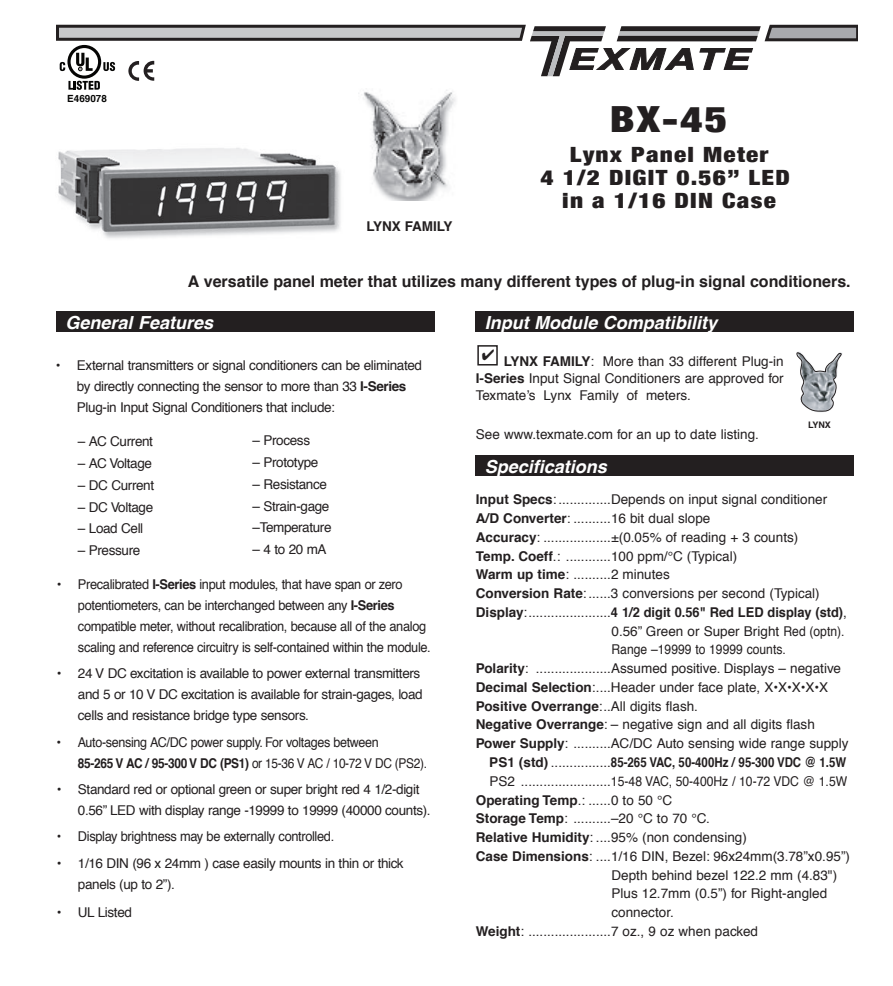
<style>
.page{position:relative;width:893px;height:986px;background:#fff}
.page>*{position:absolute;margin:0;border:0;box-sizing:border-box;transform-origin:0 0}
.t1{font:900 condensed 36px "Helvetica Neue";color:#231f20;scale:1.2 1}
.t2{font:900 condensed 21px/22.5px "Helvetica Neue";letter-spacing:.05em;color:#231f20;text-align:center;scale:1.2 1}
.t3{font:italic 700 18px "Helvetica";color:#fff}
.t4{font:700 16.05px "Helvetica";color:#231f20}
.t5{font:13.5px/21px "Helvetica";letter-spacing:-.025em;color:#231f20}
.t6{font:13.5px "Helvetica";color:#231f20}
.t7{font:700 13.5px "Helvetica";color:#231f20}
.t8{font:13.5px "Helvetica";letter-spacing:-.025em;color:#231f20;scale:.95 1}
.t9{font:13.5px "Helvetica";color:#231f20;scale:.9 1}
.t10{font:700 9.9px "Helvetica";color:#050504}
.t11{font:700 9px "Helvetica";color:#231f20}
.s1{font-weight:700}
.s2{font-weight:400}
</style>
<div class="page">
<img style="left:58px;top:148px;width:283px;height:91px">
<svg style="left:796px;top:352px;width:45px;height:60px"></svg>
<img style="left:358px;top:90px;width:98px;height:111px">
<div style="left:56px;top:311px;width:378px;height:21px;background:#231f20"></div>
<div style="left:474px;top:454px;width:379px;height:21px;background:#231f20"></div>
<div style="left:474px;top:311px;width:379px;height:21px;background:#231f20"></div>
<div style="left:477px;top:345px;width:20px;height:20px;border:2px solid #231f20"></div>
<svg style="left:56px;top:24px;width:801px;height:66px"></svg>
<p class="t10" style="left:67px;top:91px;width:41px">E469078</p>
<p class="t7" style="left:366px;top:215px;width:88px">LYNX FAMILY</p>
<h1 class="t1" style="left:609px;top:90px;width:99px">BX-45</h1>
<h2 class="t2" style="left:540px;top:142px;width:209px">Lynx Panel Meter<br>4 1/2 DIGIT 0.56” LED in a 1/16 DIN Case</h2>
<p class="t4" style="left:188px;top:268px;width:664px">A versatile panel meter that utilizes many different types of plug-in signal conditioners.</p>
<h3 class="t3" style="left:65px;top:308px;width:149px">General Features</h3>
<p class="t5" style="left:77px;top:355px;width:346px;text-indent:-21px">• External transmitters or signal conditioners can be eliminated by directly connecting the sensor to more than 33 <span class="s1">I-Series<br></span>Plug-in Input Signal Conditioners that include:</p>
<p class="t5" style="left:252px;top:430px;width:59px">– Process</p>
<p class="t5" style="left:252px;top:452px;width:67px">– Prototype</p>
<p class="t5" style="left:252px;top:473px;width:76px">– Resistance</p>
<p class="t5" style="left:252px;top:495px;width:80px;line-height:21.9px">– Strain-gage –Temperature –4to20mA</p>
<p class="t5" style="left:78px;top:573px;width:354px;text-indent:-21px">• Precalibrated <span class="s1">I-Series</span> input modules, that have span or zero potentiometers, can be interchanged between any <span class="s1">I-Series </span>compatible meter, without recalibration, because all of the analog scaling and reference circuitry is self-contained within the module.</p>
<p class="t5" style="left:78px;top:663px;width:346px;text-indent:-21px">• 24 V DC excitation is available to power external transmitters and 5 or 10 V DC excitation is available for strain-gages, load cells and resistance bridge type sensors.</p>
<p class="t5" style="left:78px;top:731px;width:350px;text-indent:-21px">• Auto-sensing AC/DC power supply. For voltages between<br><span class="s1">85-265 V AC / 95-300 V DC (PS1)</span> or 15-36 V AC / 10-72 V DC (PS2).</p>
<p class="t5" style="left:78px;top:779px;width:354px;text-indent:-21px">• Standard red or optional green or super bright red 4 1/2-digit<br>0.56” LED with display range -19999 to 19999 (40000 counts).</p>
<p class="t8" style="left:57px;top:826px;width:293px">• Display brightness may be externally controlled.</p>
<p class="t5" style="left:57px;top:852px;width:348px">• 1/16 DIN (96 x 24mm ) case easily mounts in thin or thick</p>
<p class="t5" style="left:57px;top:901px;width:77px">• UL Listed</p>
<p class="t5" style="left:78px;top:431px;width:77px">– AC Current</p>
<p class="t5" style="left:78px;top:453px;width:76px">– AC Voltage</p>
<p class="t5" style="left:78px;top:474px;width:78px">– DC Current</p>
<p class="t5" style="left:78px;top:496px;width:77px">– DC Voltage</p>
<p class="t5" style="left:78px;top:518px;width:67px">– Load Cell</p>
<p class="t5" style="left:78px;top:540px;width:64px">– Pressure</p>
<p class="t5" style="left:78px;top:873px;width:98px">panels (up to 2”).</p>
<h3 class="t3" style="left:484px;top:308px;width:234px">Input Module Compatibility</h3>
<p class="t5" style="left:475px;top:352px;width:309px;line-height:17.2px;text-align:justify;text-indent:28px"><span class="s1">LYNX FAMILY</span>: More than 33 different Plug-in <span class="s1">I-Series</span> Input Signal Conditioners are approved for Texmateʼs Lynx Family of meters.</p>
<p class="t6" style="left:475px;top:423px;width:284px">See www.texmate.com for an up to date listing.</p>
<h3 class="t3" style="left:484px;top:451px;width:124px">Specifications</h3>
<p class="t11" style="left:807px;top:417px;width:24px">LYNX</p>
<p class="t6" style="left:475px;top:489px;width:353px"><span class="s1">Input Specs</span>:..............Depends on input signal conditioner</p>
<p class="t6" style="left:475px;top:507px;width:236px"><span class="s1">A/D Converter</span>: ..........16 bit dual slope</p>
<p class="t6" style="left:475px;top:526px;width:324px"><span class="s1">Accuracy</span>: ..................±(0.05% of reading + 3 counts)</p>
<p class="t6" style="left:475px;top:545px;width:263px"><span class="s1">Temp. Coeff</span>.: ............100 ppm/°C (Typical)</p>
<p class="t6" style="left:475px;top:564px;width:195px"><span class="s1">Warm up time</span>: ..........2 minutes</p>
<p class="t6" style="left:475px;top:583px;width:345px"><span class="s1">Conversion Rate</span>:......3 conversions per second (Typical)</p>
<p class="t7" style="left:475px;top:601px;width:372px">Display<span class="s2">:......................</span>4 1/2 digit 0.56" Red LED display (std)<span class="s2">,</span></p>
<p class="t6" style="left:611px;top:620px;width:234px">0.56” Green or Super Bright Red (optn).</p>
<p class="t9" style="left:611px;top:639px;width:195px">Range –19999 to 19999 counts.</p>
<p class="t6" style="left:475px;top:657px;width:366px"><span class="s1">Polarity</span>: ....................Assumed positive. Displays – negative</p>
<p class="t6" style="left:475px;top:676px;width:354px"><span class="s1">Decimal Selection</span>:....Header under face plate, X•X•X•X•X</p>
<p class="t6" style="left:475px;top:695px;width:223px"><span class="s1">Positive Overrange</span>:..All digits flash.</p>
<p class="t6" style="left:475px;top:714px;width:340px"><span class="s1">Negative Overrange</span>: – negative sign and all digits flash</p>
<p class="t6" style="left:475px;top:732px;width:374px"><span class="s1">Power Supply</span>: ..........AC/DC Auto sensing wide range supply</p>
<p class="t7" style="left:489px;top:751px;width:358px">PS1 (std) <span class="s2">................</span>85-265 VAC, 50-400Hz / 95-300 VDC @ 1.5W</p>
<p class="t6" style="left:489px;top:770px;width:359px">PS2 ........................15-48 VAC, 50-400Hz / 10-72 VDC @ 1.5W</p>
<p class="t5" style="left:475px;top:789px;width:198px"><span class="s1">Operating Temp</span>.: ......0 to 50 °C</p>
<p class="t5" style="left:475px;top:808px;width:235px"><span class="s1">Storage Temp</span>: ..........–20 °C to 70 °C.</p>
<p class="t6" style="left:475px;top:826px;width:272px"><span class="s1">Relative Humidity</span>: ....95% (non condensing)</p>
<p class="t6" style="left:475px;top:845px;width:375px"><span class="s1">Case Dimensions</span>: ....1/16 DIN, Bezel: 96x24mm(3.78”x0.95”)</p>
<p class="t6" style="left:611px;top:864px;width:227px">Depth behind bezel 122.2 mm (4.83")</p>
<p class="t6" style="left:611px;top:883px;width:217px">Plus 12.7mm (0.5”) for Right-angled</p>
<p class="t6" style="left:611px;top:901px;width:64px">connector.</p>
<p class="t6" style="left:475px;top:920px;width:283px"><span class="s1">Weight</span>: ......................7 oz., 9 oz when packed</p>
</div>
